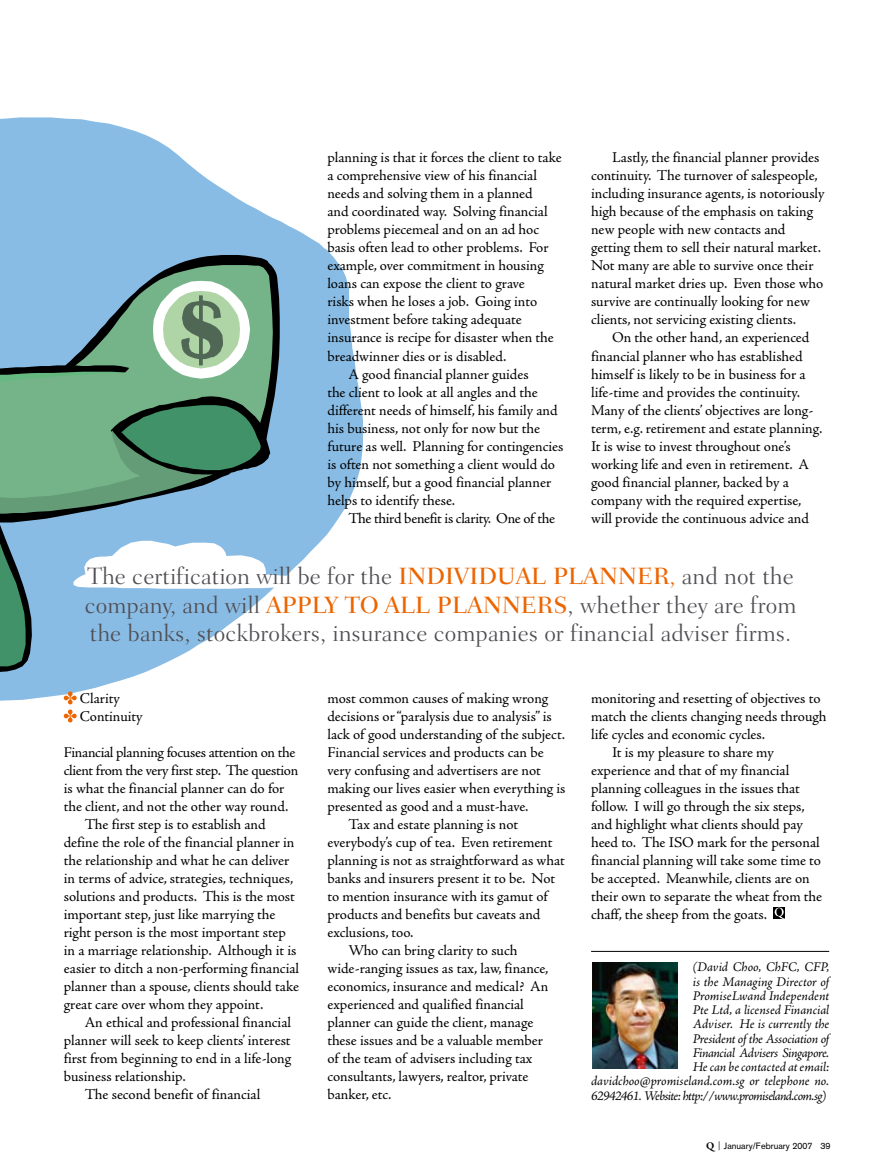
<style>
.page{position:relative;width:893px;height:1170px;background:#fff}
.page>*{position:absolute;margin:0;border:0;box-sizing:border-box;transform-origin:0 0}
.t1{font:300 24px/28.5px "Fairfield LH";color:#504e53;text-align:justify}
.t2{font:15px/18px "Adobe Jenson Pro";letter-spacing:-.005em;color:#000}
.t3{font:15px "Adobe Jenson Pro";letter-spacing:-.025em;color:#000}
.t4{font:italic 13.5px/14.2px "Adobe Jenson Pro";letter-spacing:-.005em;color:#000;text-align:right}
.t5{font:9px "Akzidenz Grotesk";color:#000}
.s1{font-weight:500;color:#ec6500}
.s2{color:#ec6500}
.s3{font-family:"Garamond Premr Pro";font-weight:700;font-size:10.5px}
</style>
<div class="page">
<svg style="left:0;top:117px;width:363px;height:584px;fill:#89bce5"></svg>
<svg style="left:0;top:255px;width:280px;height:417px;background:#7492aa"></svg>
<svg style="left:0;top:265px;width:273px;height:140px;background:#72a6a5"></svg>
<svg style="left:153px;top:281px;width:97px;height:97px"></svg>
<svg style="left:0;top:371px;width:124px;height:21px;background:#68a67c"></svg>
<svg style="left:0;top:405px;width:303px;height:261px"></svg>
<svg style="left:64px;top:691px;width:13px;height:31px"></svg>
<svg style="left:773px;top:907px;width:2px;height:11px"></svg>
<svg style="left:775px;top:907px;width:10px;height:11px"></svg>
<hr style="left:591px;top:951px;width:238px;height:1px;background:#000">
<img style="left:592px;top:962px;width:86px;height:106px">
<p class="t2" style="left:327px;top:149px;width:236px">planning is that it forces the client to take</p>
<p class="t2" style="left:327px;top:167px;width:211px">a comprehensive view of his financial</p>
<p class="t2" style="left:327px;top:185px;width:207px">needs and solving them in a planned</p>
<p class="t2" style="left:327px;top:203px;width:222px">and coordinated way. Solving financial</p>
<p class="t2" style="left:327px;top:221px;width:213px">problems piecemeal and on an ad hoc</p>
<p class="t2" style="left:327px;top:239px;width:223px">basis often lead to other problems. For</p>
<p class="t2" style="left:327px;top:257px;width:218px">example, over commitment in housing</p>
<p class="t2" style="left:327px;top:275px;width:199px">loans can expose the client to grave</p>
<p class="t2" style="left:327px;top:293px;width:211px">risks when he loses a job. Going into</p>
<p class="t2" style="left:327px;top:311px;width:196px">investment before taking adequate</p>
<p class="t2" style="left:327px;top:329px;width:228px">insurance is recipe for disaster when the</p>
<p class="t2" style="left:327px;top:347px;width:181px">breadwinner dies or is disabled.</p>
<p class="t2" style="left:348px;top:365px;width:182px">A good financial planner guides</p>
<p class="t2" style="left:327px;top:383px;width:212px">the client to look at all angles and the</p>
<p class="t2" style="left:327px;top:401px;width:232px">different needs of himself, his family and</p>
<p class="t2" style="left:327px;top:419px;width:214px">his business, not only for now but the</p>
<p class="t2" style="left:327px;top:437px;width:238px">future as well. Planning for contingencies</p>
<p class="t2" style="left:327px;top:455px;width:229px">is often not something a client would do</p>
<p class="t2" style="left:327px;top:473px;width:225px">by himself, but a good financial planner</p>
<p class="t2" style="left:327px;top:491px;width:129px">helps to identify these.</p>
<p class="t3" style="left:348px;top:509px;width:208px">The third benefit is clarity. One of the</p>
<p class="t2" style="left:591px;top:149px;width:235px;text-indent:21px">Lastly, the financial planner provides continuity. The turnover of salespeople, including insurance agents, is notoriously high because of the emphasis on taking new people with new contacts and getting them to sell their natural market.<br>Not many are able to survive once their natural market dries up. Even those who survive are continually looking for new clients, not servicing existing clients.</p>
<p class="t2" style="left:591px;top:329px;width:233px;text-indent:21px">On the other hand, an experienced financial planner who has established himself is likely to be in business for a life-time and provides the continuity.<br>Many of the clients’ objectives are long&shy;term, e.g. retirement and estate planning.<br>It is wise to invest throughout one’s working life and even in retirement. A good financial planner, backed by a company with the required expertise, will provide the continuous advice and</p>
<h1 class="t1" style="left:85px;top:562px;width:713px">The certification will be for the <span class="s1">INDIVIDUAL PLANNER</span><span class="s2">,</span> and not the company, and will <span class="s1">APPLY TO ALL PLANNERS</span>, whether they are from the banks, stockbrokers, insurance companies or financial adviser firms.</h1>
<p class="t2" style="left:80px;top:689px;width:64px">Clarity<br>Continuity</p>
<p class="t2" style="left:64px;top:743px;width:233px">Financial planning focuses attention on the</p>
<p class="t3" style="left:64px;top:761px;width:236px">client from the very first step. The question</p>
<p class="t2" style="left:64px;top:779px;width:222px">is what the financial planner can do for</p>
<p class="t2" style="left:64px;top:797px;width:226px">the client, and not the other way round.</p>
<p class="t2" style="left:85px;top:815px;width:182px">The first step is to establish and</p>
<p class="t2" style="left:64px;top:833px;width:232px">define the role of the financial planner in</p>
<p class="t2" style="left:64px;top:851px;width:227px">the relationship and what he can deliver</p>
<p class="t2" style="left:64px;top:869px;width:231px">in terms of advice, strategies, techniques,</p>
<p class="t2" style="left:64px;top:887px;width:233px">solutions and products. This is the most</p>
<p class="t2" style="left:64px;top:905px;width:213px">important step, just like marrying the</p>
<p class="t2" style="left:64px;top:923px;width:224px">right person is the most important step</p>
<p class="t2" style="left:64px;top:941px;width:234px">in a marriage relationship. Although it is</p>
<p class="t2" style="left:64px;top:959px;width:237px">easier to ditch a non-performing financial</p>
<p class="t2" style="left:64px;top:977px;width:237px">planner than a spouse, clients should take</p>
<p class="t2" style="left:64px;top:995px;width:201px">great care over whom they appoint.</p>
<p class="t2" style="left:85px;top:1013px;width:208px">An ethical and professional financial</p>
<p class="t2" style="left:64px;top:1031px;width:228px">planner will seek to keep clients’ interest</p>
<p class="t2" style="left:64px;top:1049px;width:229px">first from beginning to end in a life-long</p>
<p class="t2" style="left:64px;top:1067px;width:123px">business relationship.</p>
<p class="t2" style="left:85px;top:1085px;width:177px">The second benefit of financial</p>
<p class="t2" style="left:327px;top:689px;width:222px">most common causes of making wrong</p>
<p class="t2" style="left:327px;top:707px;width:226px">decisions or “paralysis due to analysis” is</p>
<p class="t2" style="left:327px;top:725px;width:239px">lack of good understanding of the subject.</p>
<p class="t2" style="left:327px;top:743px;width:218px">Financial services and products can be</p>
<p class="t2" style="left:327px;top:761px;width:215px">very confusing and advertisers are not</p>
<p class="t2" style="left:327px;top:779px;width:240px">making our lives easier when everything is</p>
<p class="t2" style="left:327px;top:797px;width:202px">presented as good and a must-have.</p>
<p class="t2" style="left:348px;top:815px;width:171px">Tax and estate planning is not</p>
<p class="t2" style="left:327px;top:833px;width:227px">everybody’s cup of tea. Even retirement</p>
<p class="t2" style="left:327px;top:851px;width:239px">planning is not as straightforward as what</p>
<p class="t2" style="left:327px;top:869px;width:229px">banks and insurers present it to be. Not</p>
<p class="t2" style="left:327px;top:887px;width:222px">to mention insurance with its gamut of</p>
<p class="t2" style="left:327px;top:905px;width:215px">products and benefits but caveats and</p>
<p class="t2" style="left:327px;top:923px;width:88px">exclusions, too.</p>
<p class="t2" style="left:348px;top:941px;width:171px">Who can bring clarity to such</p>
<p class="t2" style="left:327px;top:959px;width:223px">wide-ranging issues as tax, law, finance,</p>
<p class="t2" style="left:327px;top:977px;width:222px">economics, insurance and medical? An</p>
<p class="t2" style="left:327px;top:995px;width:198px">experienced and qualified financial</p>
<p class="t2" style="left:327px;top:1013px;width:207px">planner can guide the client, manage</p>
<p class="t2" style="left:327px;top:1031px;width:217px">these issues and be a valuable member</p>
<p class="t2" style="left:327px;top:1049px;width:207px">of the team of advisers including tax</p>
<p class="t2" style="left:327px;top:1067px;width:202px">consultants, lawyers, realtor, private</p>
<p class="t2" style="left:327px;top:1085px;width:65px">banker, etc.</p>
<p class="t2" style="left:591px;top:689px;width:231px">monitoring and resetting of objectives to</p>
<p class="t2" style="left:591px;top:707px;width:237px">match the clients changing needs through</p>
<p class="t2" style="left:591px;top:725px;width:176px">life cycles and economic cycles.</p>
<p class="t2" style="left:612px;top:743px;width:163px">It is my pleasure to share my</p>
<p class="t2" style="left:591px;top:761px;width:200px">experience and that of my financial</p>
<p class="t2" style="left:591px;top:779px;width:210px">planning colleagues in the issues that</p>
<p class="t2" style="left:591px;top:797px;width:215px">follow. I will go through the six steps,</p>
<p class="t2" style="left:591px;top:815px;width:213px">and highlight what clients should pay</p>
<p class="t2" style="left:591px;top:833px;width:230px">heed to. The ISO mark for the personal</p>
<p class="t2" style="left:591px;top:851px;width:231px">financial planning will take some time to</p>
<p class="t2" style="left:591px;top:869px;width:220px">be accepted. Meanwhile, clients are on</p>
<p class="t2" style="left:591px;top:887px;width:233px">their own to separate the wheat from the</p>
<p class="t2" style="left:591px;top:905px;width:177px">chaff, the sheep from the goats.</p>
<p class="t4" style="left:591px;top:960px;width:240px">(David Choo, ChFC, CFP,<br>is the Managing Director of<br>PromiseLwand Independent<br>Pte Ltd, a licensed Financial<br>Adviser. He is currently the<br>President of the Association of<br>Financial Advisers Singapore.<br>He can be contacted at email: davidchoo@promiseland.com.sg or telephone no.<br>62942461. Website: http://www.promiseland.com.sg)</p>
<p class="t5" style="left:706px;top:1140px;width:126px"><span class="s3">Q</span> <sup>|</sup> January/February 2007 39</p>
</div>
